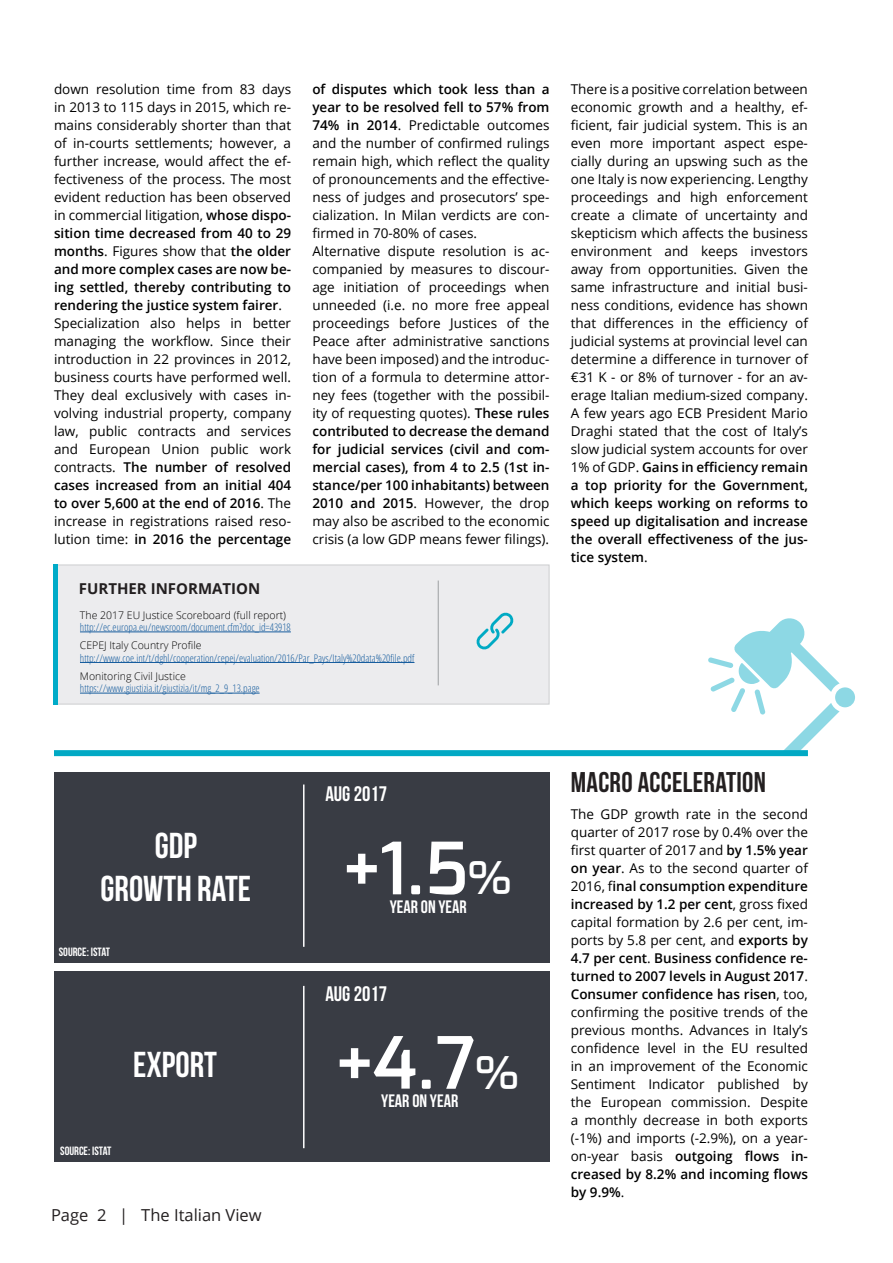
<style>
.page{position:relative;width:893px;height:1263px;background:#fff}
.page>*{position:absolute;margin:0;border:0;box-sizing:border-box;transform-origin:0 0}
.t1{font:600 72px "Exo";color:#fff}
.t2{font:600 45px "Exo";color:#fff}
.t3{font:36px/43.2px "Bebas Neue";color:#fff;text-align:center}
.t4{font:28.5px "Bebas Neue";letter-spacing:.01em;color:#231f20}
.t5{font:22.5px "Bebas Neue";color:#fff}
.t6{font:21px "Bebas Neue";color:#fff}
.t7{font:18px "Bebas Neue";color:#fff}
.t8{font:16.5px "Open Sans";color:#231f20}
.t9{font:700 15px "Open Sans";color:#231f20}
.t10{font:13.5px/18px "Open Sans";color:#000}
.t11{font:12px "Bebas Neue";color:#fff}
.t12{font:300 condensed 10.5px "Open Sans";color:#175d9e}
.t13{font:300 10.5px "Open Sans";color:#000}
.s1{font-weight:600}
</style>
<div class="page">
<div style="left:54px;top:750px;width:754px;height:6px;background:#01a9c4"></div>
<div style="left:835px;top:687px;width:20px;height:20px;background:#8dd8e4;border-radius:50%"></div>
<svg style="left:708px;top:618px;width:132px;height:133px"></svg>
<div style="left:54px;top:772px;width:496px;height:190px;background:#393c44"></div>
<hr style="left:303px;top:784px;width:2px;height:163px;background:#fff">
<div style="left:54px;top:971px;width:496px;height:191px;background:#393c44"></div>
<hr style="left:303px;top:986px;width:2px;height:162px;background:#fff">
<div style="left:55px;top:564px;width:494px;height:140px;background:#ececee;border:1px solid #cdced0"></div>
<div style="left:53px;top:564px;width:5px;height:140px;background:#00abc8"></div>
<hr style="left:438px;top:580px;width:1px;height:105px;background:#9d9fa2">
<hr style="left:80px;top:632px;width:211px;height:1px;background:#175d9e">
<hr style="left:80px;top:662px;width:334px;height:1px;background:#175d9e">
<hr style="left:80px;top:693px;width:180px;height:1px;background:#175d9e">
<svg style="left:476px;top:612px;width:38px;height:38px"></svg>
<p class="t10" style="left:54px;top:80px;width:239px">down resolution time from 83 days in 2013 to 115 days in 2015, which re&shy;mains considerably shorter than that of in-courts settlements; however, a further increase, would affect the ef&shy;fectiveness of the process. The most evident reduction has been observed in commercial litigation, <span class="s1">whose dispo&shy;sition time decreased from 40 to 29 months</span>. Figures show that <span class="s1">the older and more complex cases are now be&shy;ing settled, thereby contributing to rendering the justice system fairer</span>.<br>Specialization also helps in better managing the workflow. Since their introduction in 22 provinces in 2012, business courts have performed well.<br>They deal exclusively with cases in&shy;volving industrial property, company law, public contracts and services and European Union public work contracts. <span class="s1">The number of resolved cases increased from an initial 404 to over 5,600 at the end of 2016</span>. The increase in registrations raised reso&shy;lution time: <span class="s1">in 2016 the percentage</span></p>
<p class="t10" style="left:312px;top:80px;width:239px"><span class="s1">of disputes which took less than a year to be resolved fell to 57% from 74% in 2014</span>. Predictable outcomes and the number of confirmed rulings remain high, which reflect the quality of pronouncements and the effective&shy;ness of judges and prosecutors’ spe&shy;cialization. In Milan verdicts are con&shy;firmed in 70-80% of cases.<br>Alternative dispute resolution is ac&shy;companied by measures to discour&shy;age initiation of proceedings when unneeded (i.e. no more free appeal proceedings before Justices of the Peace after administrative sanctions have been imposed) and the introduc&shy;tion of a formula to determine attor&shy;ney fees (together with the possibil&shy;ity of requesting quotes). <span class="s1">These rules contributed to decrease the demand for judicial services (civil and com&shy;mercial cases), from 4 to 2.5 (1st in&shy;stance/per 100 inhabitants) between 2010 and 2015</span>. However, the drop may also be ascribed to the economic crisis (a low GDP means fewer filings).</p>
<p class="t9" style="left:79px;top:578px;width:183px">FURTHER INFORMATION</p>
<p class="t13" style="left:80px;top:607px;width:208px">The 2017 EU Justice Scoreboard (full report)</p>
<p class="t12" style="left:80px;top:620px;width:212px">http://ec.europa.eu/newsroom/document.cfm?doc_id=43918</p>
<p class="t13" style="left:80px;top:638px;width:123px">CEPEJ Italy Country Profile</p>
<p class="t12" style="left:80px;top:650px;width:336px">http://www.coe.int/t/dghl/cooperation/cepej/evaluation/2016/Par_Pays/Italy%20data%20file.pdf</p>
<p class="t13" style="left:80px;top:668px;width:107px">Monitoring Civil Justice</p>
<p class="t12" style="left:80px;top:681px;width:181px">https://www.giustizia.it/giustizia/it/mg_2_9_13.page</p>
<p class="t10" style="left:571px;top:80px;width:239px;text-align:justify">There is a positive correlation between economic growth and a healthy, ef&shy;ficient, fair judicial system. This is an even more important aspect espe&shy;cially during an upswing such as the one Italy is now experiencing. Lengthy proceedings and high enforcement create a climate of uncertainty and skepticism which affects the business environment and keeps investors away from opportunities. Given the same infrastructure and initial busi&shy;ness conditions, evidence has shown that differences in the efficiency of judicial systems at provincial level can determine a difference in turnover of €31 K - or 8% of turnover - for an av&shy;erage Italian medium-sized company.<br>A few years ago ECB President Mario Draghi stated that the cost of Italy’s slow judicial system accounts for over 1% of GDP. <span class="s1">Gains in efficiency remain a top priority for the Government, which keeps working on reforms to speed up digitalisation and increase the overall effectiveness of the jus&shy;tice system</span>.</p>
<h3 class="t3" style="left:100px;top:823px;width:152px">GDP<br>GROWTH RATE</h3>
<h3 class="t5" style="left:66px;top:890px;width:191px">PUTTING MONEY INTO AN ISA</h3>
<p class="t11" style="left:59px;top:945px;width:53px">SOURCE: ISTAT</p>
<h3 class="t3" style="left:133px;top:1043px;width:85px">EXPORT</h3>
<p class="t11" style="left:60px;top:1144px;width:53px">SOURCE: ISTAT</p>
<p class="t8" style="left:51px;top:1203px;width:212px">Page 2 | The Italian View</p>
<h3 class="t6" style="left:325px;top:782px;width:63px">AUG 2017</h3>
<h1 class="t1" style="left:344px;top:822px;width:126px">+1.5</h1>
<h3 class="t7" style="left:390px;top:897px;width:79px">YEAR ON YEAR</h3>
<h2 class="t2" style="left:468px;top:849px;width:45px">%</h2>
<h3 class="t6" style="left:325px;top:982px;width:63px">AUG 2017</h3>
<h1 class="t1" style="left:337px;top:1016px;width:140px">+4.7</h1>
<h3 class="t7" style="left:381px;top:1090px;width:79px">YEAR ON YEAR</h3>
<h2 class="t2" style="left:475px;top:1044px;width:45px">%</h2>
<h3 class="t4" style="left:571px;top:767px;width:197px">MACRO ACCELERATION</h3>
<p class="t10" style="left:571px;top:805px;width:239px;text-align:justify">The GDP growth rate in the second quarter of 2017 rose by 0.4% over the first quarter of 2017 and <span class="s1">by 1.5% year on year</span>. As to the second quarter of 2016, f<span class="s1">inal consumption expenditure increased by 1.2 per cent</span>, gross fixed capital formation by 2.6 per cent, im&shy;ports by 5.8 per cent, and <span class="s1">exports by 4.7 per cent</span>. <span class="s1">Business confidence re&shy;turned to 2007 levels in August 2017</span>.<br><span class="s1">Consumer confidence has risen</span>, too, confirming the positive trends of the previous months. Advances in Italy’s confidence level in the EU resulted in an improvement of the Economic Sentiment Indicator published by the European commission. Despite a monthly decrease in both exports (-1%) and imports (-2.9%), on a year&shy;on-year basis <span class="s1">outgoing flows in&shy;creased by 8.2% and incoming flows by 9.9%</span>.</p>
</div>
